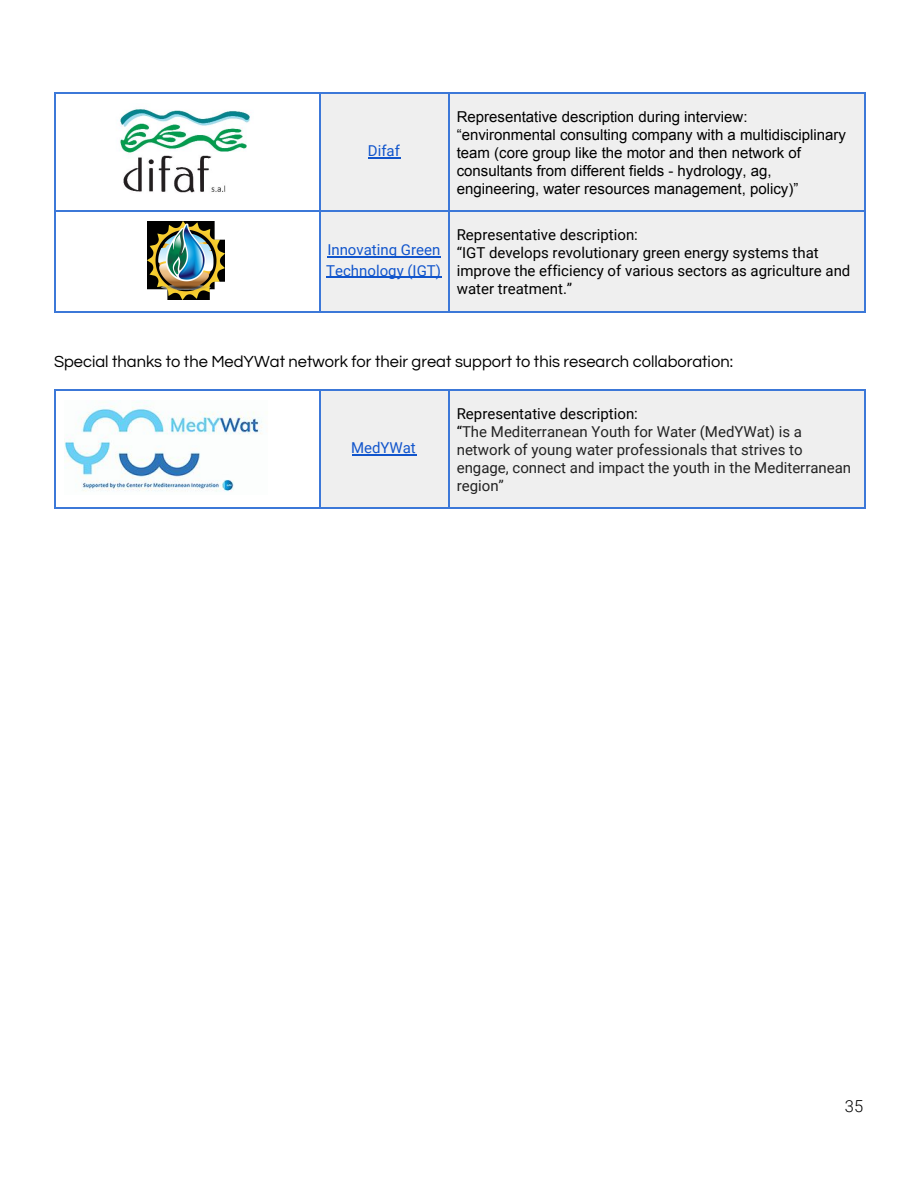
<style>
.page{position:relative;width:918px;height:1188px;background:#fff}
.page>*{position:absolute;margin:0;border:0;box-sizing:border-box;transform-origin:0 0}
.t1{font:16.5px "Questrial";color:#000}
.t2{font:300 16.5px "Roboto";color:#000}
.t3{font:15px/18px "Arial";color:#000}
.t4{font:15px/18px "Roboto";color:#222}
.t5{font:15px/18px "Roboto";color:#000}
.t6{font:15px/20.2px "Roboto";color:#15c}
.s1{color:#000}
</style>
<div class="page">
<div style="left:320px;top:92px;width:129px;height:118px;background:#efefef"></div>
<div style="left:449px;top:92px;width:415px;height:118px;background:#efefef"></div>
<div style="left:320px;top:210px;width:129px;height:102px;background:#efefef"></div>
<div style="left:449px;top:210px;width:415px;height:102px;background:#efefef"></div>
<hr style="left:449px;top:312px;width:416px;height:1px;background:#3c78d8">
<hr style="left:864px;top:210px;width:1px;height:103px;background:#3c78d8">
<hr style="left:320px;top:312px;width:130px;height:1px;background:#3c78d8">
<hr style="left:449px;top:210px;width:1px;height:103px;background:#3c78d8">
<hr style="left:54px;top:312px;width:267px;height:1px;background:#3c78d8">
<hr style="left:54px;top:210px;width:1px;height:103px;background:#3c78d8">
<hr style="left:320px;top:210px;width:1px;height:103px;background:#3c78d8">
<hr style="left:449px;top:92px;width:416px;height:1px;background:#3c78d8">
<hr style="left:449px;top:210px;width:416px;height:2px;background:#3c78d8">
<hr style="left:864px;top:92px;width:1px;height:120px;background:#3c78d8">
<hr style="left:320px;top:92px;width:130px;height:1px;background:#3c78d8">
<hr style="left:320px;top:210px;width:130px;height:2px;background:#3c78d8">
<hr style="left:449px;top:92px;width:1px;height:120px;background:#3c78d8">
<hr style="left:54px;top:92px;width:267px;height:1px;background:#3c78d8">
<hr style="left:54px;top:210px;width:267px;height:2px;background:#3c78d8">
<hr style="left:54px;top:92px;width:1px;height:120px;background:#3c78d8">
<hr style="left:320px;top:92px;width:1px;height:120px;background:#3c78d8">
<img style="left:120px;top:108px;width:130px;height:85px">
<hr style="left:368px;top:158px;width:32px;height:1px;background:#15c">
<img style="left:147px;top:222px;width:78px;height:77px">
<hr style="left:327px;top:256px;width:114px;height:2px;background:#15c">
<hr style="left:326px;top:277px;width:116px;height:1px;background:#15c">
<div style="left:320px;top:389px;width:129px;height:118px;background:#efefef"></div>
<div style="left:449px;top:389px;width:415px;height:118px;background:#efefef"></div>
<hr style="left:449px;top:389px;width:416px;height:1px;background:#3c78d8">
<hr style="left:449px;top:507px;width:416px;height:1px;background:#3c78d8">
<hr style="left:864px;top:389px;width:1px;height:119px;background:#3c78d8">
<hr style="left:320px;top:389px;width:130px;height:1px;background:#3c78d8">
<hr style="left:320px;top:507px;width:130px;height:1px;background:#3c78d8">
<hr style="left:449px;top:389px;width:1px;height:119px;background:#3c78d8">
<hr style="left:54px;top:389px;width:267px;height:1px;background:#3c78d8">
<hr style="left:54px;top:507px;width:267px;height:1px;background:#3c78d8">
<hr style="left:54px;top:389px;width:1px;height:119px;background:#3c78d8">
<hr style="left:320px;top:389px;width:1px;height:119px;background:#3c78d8">
<img style="left:64px;top:400px;width:198px;height:92px">
<hr style="left:352px;top:454px;width:64px;height:2px;background:#15c">
<p class="t6" style="left:368px;top:141px;width:34px">Difaf</p>
<p class="t6" style="left:326px;top:240px;width:116px">Innovating Green<br>Technology (IGT)</p>
<p class="t3" style="left:457px;top:107px;width:391px">Representative description during interview: “environmental consulting company with a multidisciplinary team (core group like the motor and then network of consultants from different fields - hydrology, ag, engineering, water resources management, policy)”</p>
<p class="t5" style="left:457px;top:226px;width:395px">Representative description:<br>“IGT develops revolutionary green energy systems that improve the efficiency of various sectors as agriculture and water treatment.”</p>
<p class="t1" style="left:54px;top:353px;width:681px">Special thanks to the MedYWat network for their great support to this research collaboration:</p>
<p class="t6" style="left:351px;top:438px;width:66px">MedYWat</p>
<p class="t4" style="left:457px;top:404px;width:396px"><span class="s1">Representative description:<br>“</span>The Mediterranean Youth for Water (MedYWat) is a network of young water professionals that strives to engage, connect and impact the youth in the Mediterranean region”</p>
<p class="t2" style="left:845px;top:1096px;width:20px">35</p>
</div>
